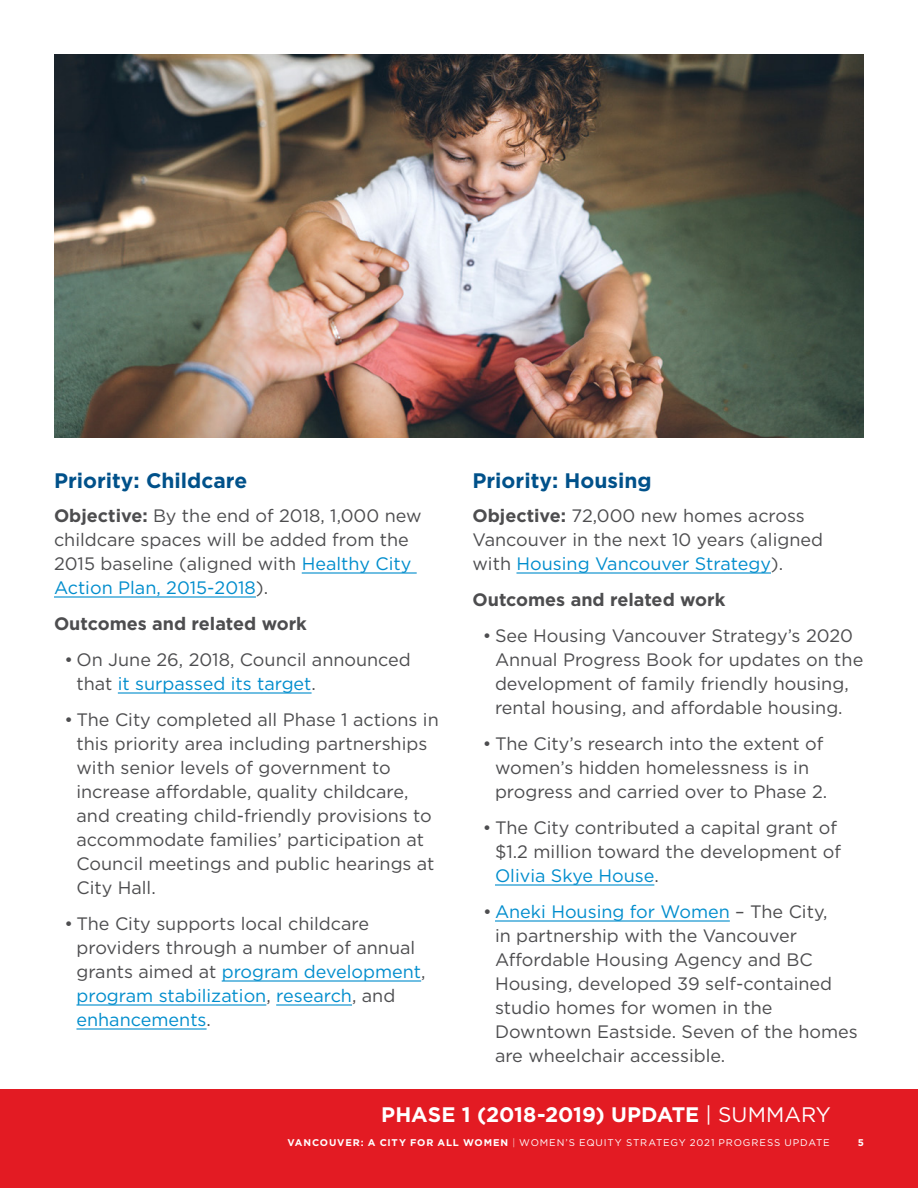
<style>
.page{position:relative;width:918px;height:1188px;background:#fff}
.page>*{position:absolute;margin:0;border:0;box-sizing:border-box;transform-origin:0 0}
.t1{font:700 21px "Gotham HTF";color:#00518a}
.t2{font:700 21px "Gotham HTF";color:#fff}
.t3{font:18px/24px "Gotham HTF";color:#4d4d4f}
.t4{font:700 18px "Gotham HTF";color:#4d4d4f}
.t5{font:9.75px "Gotham HTF";letter-spacing:.085em;color:#fff}
.t6{font:700 9.75px "Gotham HTF";color:#fff}
.s1{font-weight:700}
.s2{color:#008dcd}
.s3{font-weight:400}
.s4{font-weight:300}
</style>
<div class="page">
<div style="left:0;top:1089px;width:918px;height:99px;background:#e31b23"></div>
<hr style="left:302px;top:572px;width:115px;height:2px;background:#008dcd">
<hr style="left:54px;top:596px;width:202px;height:2px;background:#008dcd">
<hr style="left:118px;top:692px;width:194px;height:2px;background:#008dcd">
<hr style="left:222px;top:980px;width:199px;height:2px;background:#008dcd">
<hr style="left:76px;top:1004px;width:190px;height:2px;background:#008dcd">
<hr style="left:276px;top:1004px;width:76px;height:2px;background:#008dcd">
<hr style="left:76px;top:1028px;width:131px;height:2px;background:#008dcd">
<hr style="left:516px;top:572px;width:255px;height:2px;background:#008dcd">
<hr style="left:495px;top:884px;width:159px;height:2px;background:#008dcd">
<hr style="left:495px;top:920px;width:235px;height:2px;background:#008dcd">
<img style="left:54px;top:54px;width:810px;height:384px">
<p class="t1" style="left:54px;top:468px;width:195px">Priority: Childcare</p>
<p class="t3" style="left:54px;top:503px;width:369px"><span class="s1">Objective:</span> By the end of 2018, 1,000 new childcare spaces will be added from the 2015 baseline (aligned with <span class="s2">Healthy City Action Plan, 2015-2018</span>).</p>
<p class="t4" style="left:54px;top:613px;width:254px">Outcomes and related work</p>
<p class="t3" style="left:76px;top:647px;width:336px;text-indent:-12px">• On June 26, 2018, Council announced that <span class="s2">it surpassed its target</span>.</p>
<p class="t3" style="left:76px;top:707px;width:364px;text-indent:-12px">• The City completed all Phase 1 actions in this priority area including partnerships with senior levels of government to increase affordable, quality childcare, and creating child-friendly provisions to accommodate families’ participation at Council meetings and public hearings at City Hall.</p>
<p class="t3" style="left:76px;top:911px;width:351px;text-indent:-12px">• The City supports local childcare providers through a number of annual grants aimed at <span class="s2">program development</span>, <span class="s2">program stabilization</span>, <span class="s2">research</span>, and <span class="s2">enhancements</span>.</p>
<p class="t1" style="left:472px;top:468px;width:181px">Priority: Housing</p>
<p class="t3" style="left:472px;top:503px;width:352px"><span class="s1">Objective:</span> 72,000 new homes across<br>Vancouver in the next 10 years (aligned with <span class="s2">Housing Vancouver Strategy</span>).</p>
<p class="t4" style="left:472px;top:589px;width:254px">Outcomes and related work</p>
<p class="t3" style="left:495px;top:623px;width:370px;text-indent:-12px">• See Housing Vancouver Strategy’s 2020<br>Annual Progress Book for updates on the development of family friendly housing, rental housing, and affordable housing.</p>
<p class="t3" style="left:495px;top:731px;width:334px;text-indent:-12px">• The City’s research into the extent of women’s hidden homelessness is in progress and carried over to Phase 2.</p>
<p class="t3" style="left:495px;top:815px;width:347px;text-indent:-12px">• The City contributed a capital grant of $1.2 million toward the development of<br><span class="s2">Olivia Skye House</span>.</p>
<p class="t3" style="left:495px;top:899px;width:364px;text-indent:-12px">• <span class="s2">Aneki Housing for Women</span> – The City,<br>in partnership with the Vancouver Affordable Housing Agency and BC Housing, developed 39 self-contained studio homes for women in the Downtown Eastside. Seven of the homes are wheelchair accessible.</p>
<p class="t2" style="left:381px;top:1102px;width:451px">PHASE 1 (2018-2019) UPDATE <span class="s3">| SUMMARY</span></p>
<p class="t5" style="left:287px;top:1137px;width:544px"><span class="s1">VANCOUVER: A CITY FOR ALL WOMEN</span> <span class="s4">|</span> WOMEN’S EQUITY STRATEGY 2021 PROGRESS UPDATE</p>
<p class="t6" style="left:858px;top:1137px;width:8px">5</p>
</div>
